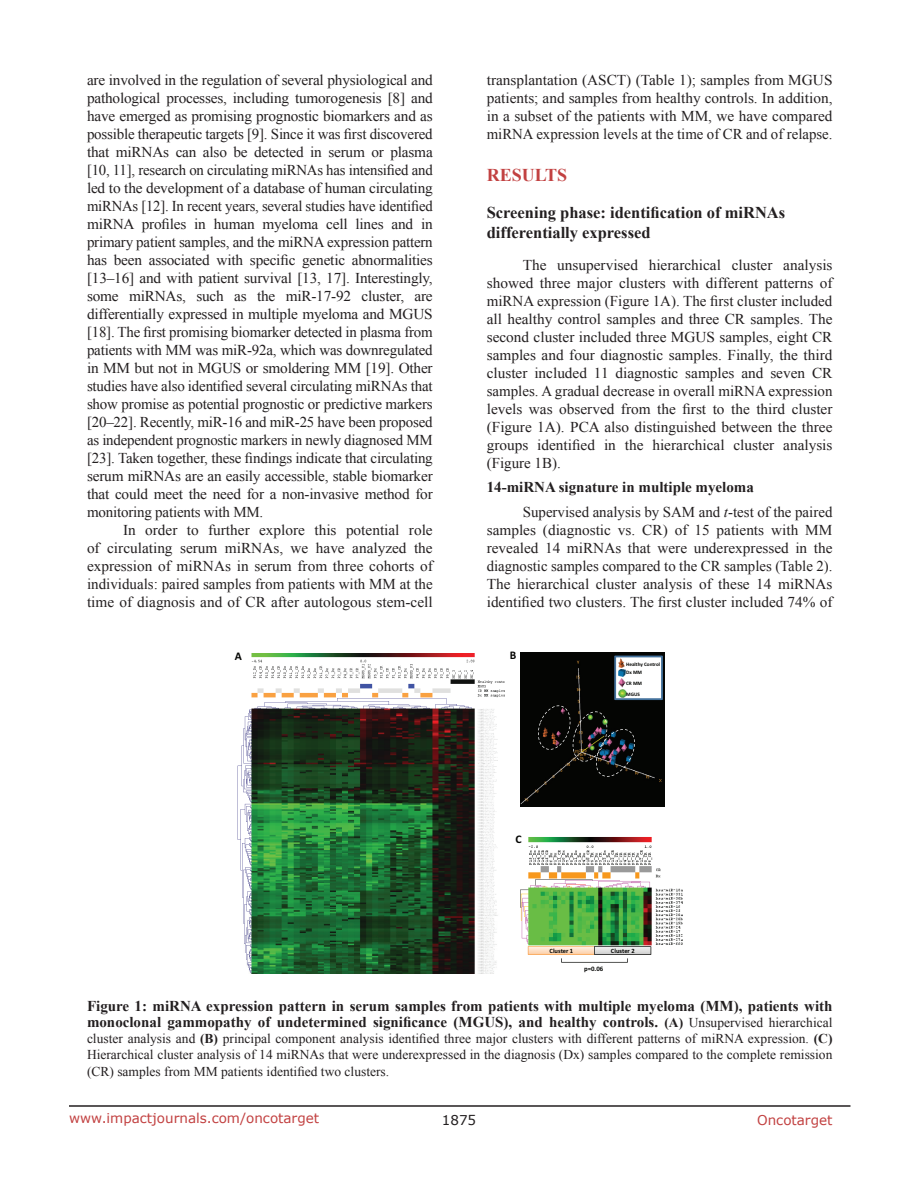
<style>
.page{position:relative;width:918px;height:1188px;background:#fff}
.page>*{position:absolute;margin:0;border:0;box-sizing:border-box;transform-origin:0 0}
.Heading{font:700 18px "Times New Roman";color:#c24141}
.SubHeading_no{font:700 16.5px/19.8px "Times New Roman";color:#231f20}
.BodyText{font:15px/18px "Times New Roman";color:#231f20;text-align:justify}
.FigureText{font:700 15px/16.2px "Times New Roman";color:#231f20}
.SubSubHeading{font:700 15px "Times New Roman";color:#231f20}
.FigureText-2{font:13.5px/16.2px "Times New Roman";color:#231f20;text-align:justify}
.t1{font:13.5px "Verdana";color:#c24141}
.Folio{font:13.5px "Verdana";color:#231f20}
.graphic{font:700 11.7px "Calibri";color:#040503}
.graphic-2{font:700 6.9px "Calibri";color:#040503}
.graphic-3{font:700 6.45px "Calibri";color:#040503}
.graphic-4{font:700 5.25px/8.7px "Calibri";color:#040503}
.s1{font-style:italic}
.s2{font-size:13.5px}
.s3{font-weight:400;font-size:13.5px}
.s4{font-weight:700}
</style>
<div class="page">
<hr style="left:69px;top:1105px;width:781px;height:2px;background:#231f20">
<img style="left:237px;top:653px;width:268px;height:320px">
<img style="left:520px;top:837px;width:163px;height:110px">
<svg style="left:528px;top:946px;width:123px;height:17px"></svg>
<div style="left:520px;top:652px;width:144px;height:155px;background:#040503"></div>
<svg style="left:538px;top:656px;width:125px;height:121px;background:#2b2c2c"></svg>
<p class="BodyText" style="left:87px;top:71px;width:347px">are involved in the regulation of several physiological and pathological processes, including tumorogenesis [8] and have emerged as promising prognostic biomarkers and as possible therapeutic targets [9]. Since it was first discovered that miRNAs can also be detected in serum or plasma [10, 11], research on circulating miRNAs has intensified and led to the development of a database of human circulating miRNAs [12]. In recent years, several studies have identified miRNA profiles in human myeloma cell lines and in primary patient samples, and the miRNA expression pattern has been associated with specific genetic abnormalities [13–16] and with patient survival [13, 17]. Interestingly, some miRNAs, such as the miR-17-92 cluster, are differentially expressed in multiple myeloma and MGUS [18]. The first promising biomarker detected in plasma from patients with MM was miR-92a, which was downregulated in MM but not in MGUS or smoldering MM [19]. Other studies have also identified several circulating miRNAs that show promise as potential prognostic or predictive markers [20–22]. Recently, miR-16 and miR-25 have been proposed as independent prognostic markers in newly diagnosed MM [23]. Taken together, these findings indicate that circulating serum miRNAs are an easily accessible, stable biomarker that could meet the need for a non-invasive method for monitoring patients with MM.</p>
<p class="BodyText" style="left:87px;top:521px;width:347px;text-indent:36px">In order to further explore this potential role of circulating serum miRNAs, we have analyzed the expression of miRNAs in serum from three cohorts of individuals: paired samples from patients with MM at the time of diagnosis and of CR after autologous stem-cell</p>
<p class="BodyText" style="left:487px;top:71px;width:347px">transplantation (ASCT) (Table 1); samples from MGUS patients; and samples from healthy controls. In addition, in a subset of the patients with MM, we have compared miRNA expression levels at the time of CR and of relapse.</p>
<p class="Heading" style="left:487px;top:162px;width:82px">RESULTS</p>
<p class="SubHeading_no" style="left:487px;top:202px;width:300px">Screening phase: identification of miRNAs differentially expressed</p>
<p class="BodyText" style="left:487px;top:255px;width:347px;text-indent:36px">The unsupervised hierarchical cluster analysis showed three major clusters with different patterns of miRNA expression (Figure 1A). The first cluster included all healthy control samples and three CR samples. The second cluster included three MGUS samples, eight CR samples and four diagnostic samples. Finally, the third cluster included 11 diagnostic samples and seven CR samples. A gradual decrease in overall miRNA expression levels was observed from the first to the third cluster (Figure 1A). PCA also distinguished between the three groups identified in the hierarchical cluster analysis (Figure 1B).</p>
<p class="SubSubHeading" style="left:487px;top:476px;width:269px">14-miRNA signature in multiple myeloma</p>
<p class="BodyText" style="left:487px;top:503px;width:347px;text-indent:36px">Supervised analysis by SAM and <span class="s1">t</span>-test of the paired samples (diagnostic vs. CR) of 15 patients with MM revealed 14 miRNAs that were underexpressed in the diagnostic samples compared to the CR samples (Table 2).<br>The hierarchical cluster analysis of these 14 miRNAs identified two clusters. The first cluster included 74% of</p>
<p class="graphic" style="left:235px;top:648px;width:9px">A</p>
<p class="graphic" style="left:510px;top:648px;width:8px">B</p>
<p class="graphic-4" style="left:626px;top:660px;width:36px">Healthy Control<br>Dx MM</p>
<p class="graphic-4" style="left:626px;top:678px;width:17px;line-height:10.6px">CR MM<br>MGUS</p>
<p class="graphic" style="left:515px;top:832px;width:8px">C</p>
<p class="graphic-3" style="left:550px;top:947px;width:25px">Cluster 1</p>
<p class="graphic-3" style="left:611px;top:947px;width:25px">Cluster 2</p>
<p class="graphic-2" style="left:584px;top:965px;width:21px">p=0.06</p>
<p class="FigureText" style="left:87px;top:997px;width:747px">Figure 1: miRNA expression pattern in serum samples from patients with multiple myeloma (MM), patients with monoclonal gammopathy of undetermined significance (MGUS), and healthy controls. <span class="s2">(A)</span> <span class="s3">Unsupervised hierarchical</span></p>
<p class="FigureText-2" style="left:87px;top:1030px;width:747px">cluster analysis and <span class="s4">(B)</span> principal component analysis identified three major clusters with different patterns of miRNA expression. <span class="s4">(C)<br></span>Hierarchical cluster analysis of 14 miRNAs that were underexpressed in the diagnosis (Dx) samples compared to the complete remission (CR) samples from MM patients identified two clusters.</p>
<p class="t1" style="left:69px;top:1109px;width:252px">www.impactjournals.com/oncotarget</p>
<p class="Folio" style="left:442px;top:1111px;width:36px">1875</p>
<p class="t1" style="left:757px;top:1111px;width:77px">Oncotarget</p>
</div>
